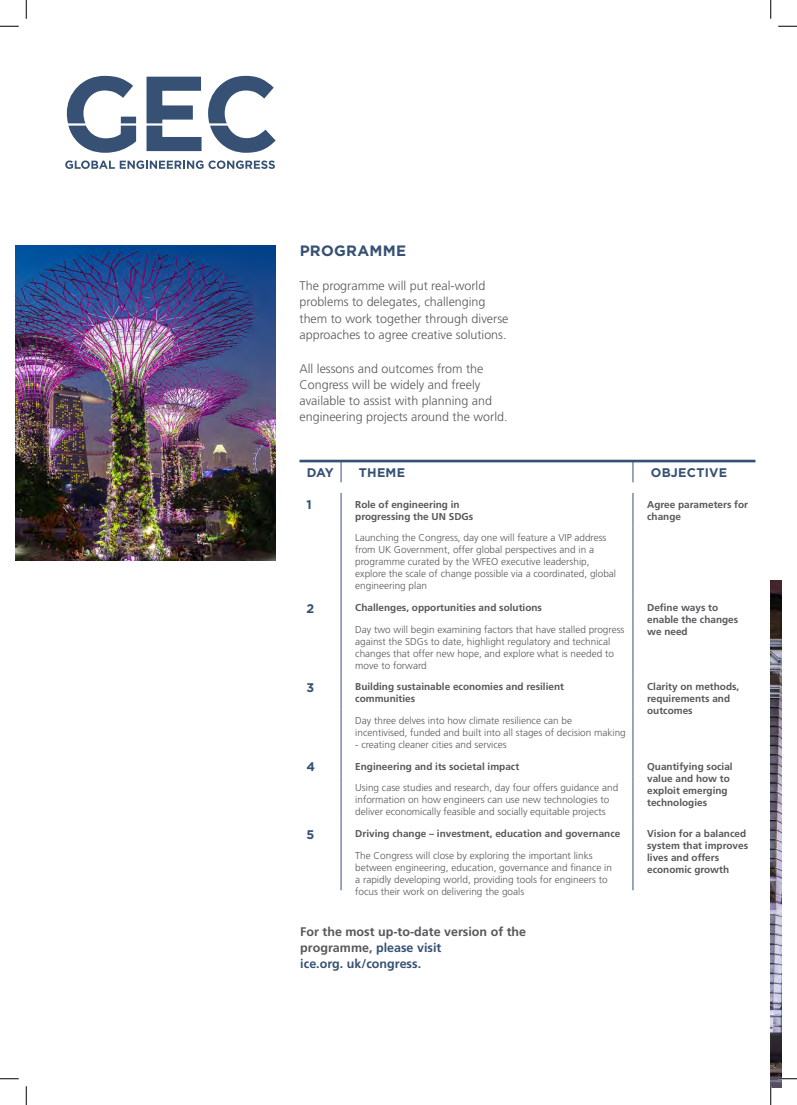
<style>
.page{position:relative;width:797px;height:1105px;background:#fff}
.page>*{position:absolute;margin:0;border:0;box-sizing:border-box;transform-origin:0 0}
.Titles{font:700 15px "Gotham Pro";letter-spacing:.02em;color:#365173}
.Titles-2{font:300 12.5px/16.2px "Frutiger CE";color:#57585a}
.t1{font:700 12.5px/16.2px "Frutiger CE";color:#57585a}
.t2{font:700 12.5px "Gotham Pro";letter-spacing:.02em;color:#365173}
.t3{font:300 10px/12px "Frutiger CE";color:#57585a}
.t4{font:700 10px/12px "Frutiger CE";color:#57585a}
.s1{color:#365173}
</style>
<div class="page">
<svg style="left:65px;top:160px;width:210px;height:9px"></svg>
<svg style="left:67px;top:76px;width:69px;height:77px"></svg>
<svg style="left:146px;top:77px;width:55px;height:74px"></svg>
<svg style="left:208px;top:76px;width:67px;height:77px"></svg>
<svg style="left:340px;top:462px;width:1px;height:20px"></svg>
<svg style="left:632px;top:462px;width:1px;height:20px"></svg>
<hr style="left:340px;top:493px;width:1px;height:34px;background:#365173">
<hr style="left:340px;top:527px;width:1px;height:69px;background:#365173">
<svg style="left:340px;top:596px;width:1px;height:22px"></svg>
<hr style="left:340px;top:618px;width:1px;height:58px;background:#365173">
<hr style="left:340px;top:676px;width:1px;height:33px;background:#365173">
<hr style="left:340px;top:709px;width:1px;height:46px;background:#365173">
<svg style="left:340px;top:755px;width:1px;height:22px"></svg>
<hr style="left:340px;top:777px;width:1px;height:45px;background:#365173">
<svg style="left:340px;top:822px;width:1px;height:22px"></svg>
<hr style="left:340px;top:844px;width:1px;height:46px;background:#365173">
<hr style="left:632px;top:493px;width:1px;height:34px;background:#365173">
<hr style="left:632px;top:527px;width:1px;height:69px;background:#365173">
<svg style="left:632px;top:596px;width:1px;height:22px"></svg>
<hr style="left:632px;top:618px;width:1px;height:58px;background:#365173">
<hr style="left:632px;top:676px;width:1px;height:33px;background:#365173">
<hr style="left:632px;top:709px;width:1px;height:46px;background:#365173">
<svg style="left:632px;top:755px;width:1px;height:22px"></svg>
<hr style="left:632px;top:777px;width:1px;height:45px;background:#365173">
<svg style="left:632px;top:822px;width:1px;height:22px"></svg>
<hr style="left:632px;top:844px;width:1px;height:46px;background:#365173">
<hr style="left:299px;top:460px;width:456px;height:2px;background:#365173">
<img style="left:770px;top:581px;width:11px;height:506px">
<img style="left:16px;top:245px;width:259px;height:316px">
<svg style="left:0;top:25px;width:19px;height:2px"></svg>
<svg style="left:778px;top:25px;width:19px;height:2px"></svg>
<svg style="left:0;top:1078px;width:19px;height:1px"></svg>
<svg style="left:778px;top:1078px;width:19px;height:1px"></svg>
<svg style="left:25px;top:0;width:2px;height:19px"></svg>
<svg style="left:25px;top:1086px;width:2px;height:19px"></svg>
<svg style="left:770px;top:0;width:1px;height:19px"></svg>
<svg style="left:770px;top:1086px;width:1px;height:19px"></svg>
<p class="Titles" style="left:300px;top:242px;width:108px">PROGRAMME</p>
<p class="Titles-2" style="left:299px;top:277px;width:210px">The programme will put real-world problems to delegates, challenging them to work together through diverse approaches to agree creative solutions.</p>
<p class="Titles-2" style="left:299px;top:360px;width:209px">All lessons and outcomes from the Congress will be widely and freely available to assist with planning and engineering projects around the world.</p>
<p class="t2" style="left:307px;top:466px;width:29px">DAY</p>
<p class="t2" style="left:359px;top:466px;width:48px">THEME</p>
<p class="t2" style="left:650px;top:466px;width:78px">OBJECTIVE</p>
<p class="t2" style="left:306px;top:497px;width:7px">1</p>
<p class="t4" style="left:355px;top:498px;width:106px">Role of engineering in</p>
<p class="t4" style="left:355px;top:510px;width:119px">progressing the UN SDGs</p>
<p class="t4" style="left:647px;top:498px;width:102px">Agree parameters for</p>
<p class="t4" style="left:647px;top:510px;width:35px">change</p>
<p class="t3" style="left:355px;top:532px;width:262px">Launching the Congress, day one will feature a VIP address from UK Government, offer global perspectives and in a programme curated by the WFEO executive leadership, explore the scale of change possible via a coordinated, global engineering plan</p>
<p class="t2" style="left:306px;top:601px;width:9px">2</p>
<p class="t4" style="left:355px;top:601px;width:188px">Challenges, opportunities and solutions</p>
<p class="t4" style="left:647px;top:601px;width:93px">Define ways to enable the changes</p>
<p class="t3" style="left:355px;top:623px;width:271px">Day two will begin examining factors that have stalled progress</p>
<p class="t4" style="left:647px;top:625px;width:42px">we need</p>
<p class="t3" style="left:355px;top:635px;width:260px">against the SDGs to date, highlight regulatory and technical changes that offer new hope, and explore what is needed to move to forward</p>
<p class="t2" style="left:306px;top:680px;width:9px">3</p>
<p class="t4" style="left:355px;top:681px;width:210px">Building sustainable economies and resilient communities</p>
<p class="t4" style="left:647px;top:681px;width:94px">Clarity on methods, requirements and outcomes</p>
<p class="t3" style="left:355px;top:714px;width:272px">Day three delves into how climate resilience can be incentivised, funded and built into all stages of decision making</p>
<p class="t3" style="left:355px;top:738px;width:153px">- creating cleaner cities and services</p>
<p class="t2" style="left:306px;top:759px;width:10px">4</p>
<p class="t4" style="left:355px;top:760px;width:165px">Engineering and its societal impact</p>
<p class="t4" style="left:647px;top:760px;width:87px">Quantifying social value and how to exploit emerging technologies</p>
<p class="t3" style="left:355px;top:782px;width:264px">Using case studies and research, day four offers guidance and information on how engineers can use new technologies to deliver economically feasible and socially equitable projects</p>
<p class="t2" style="left:306px;top:827px;width:9px">5</p>
<p class="t4" style="left:355px;top:827px;width:267px">Driving change – investment, education and governance</p>
<p class="t4" style="left:647px;top:827px;width:102px">Vision for a balanced system that improves lives and offers economic growth</p>
<p class="t3" style="left:355px;top:849px;width:258px">The Congress will close by exploring the important links between engineering, education, governance and finance in a rapidly developing world, providing tools for engineers to focus their work on delivering the goals</p>
<p class="t1" style="left:300px;top:923px;width:227px">For the most up-to-date version of the programme, <span class="s1">please visit<br>ice.org. uk/congress.</span></p>
</div>
